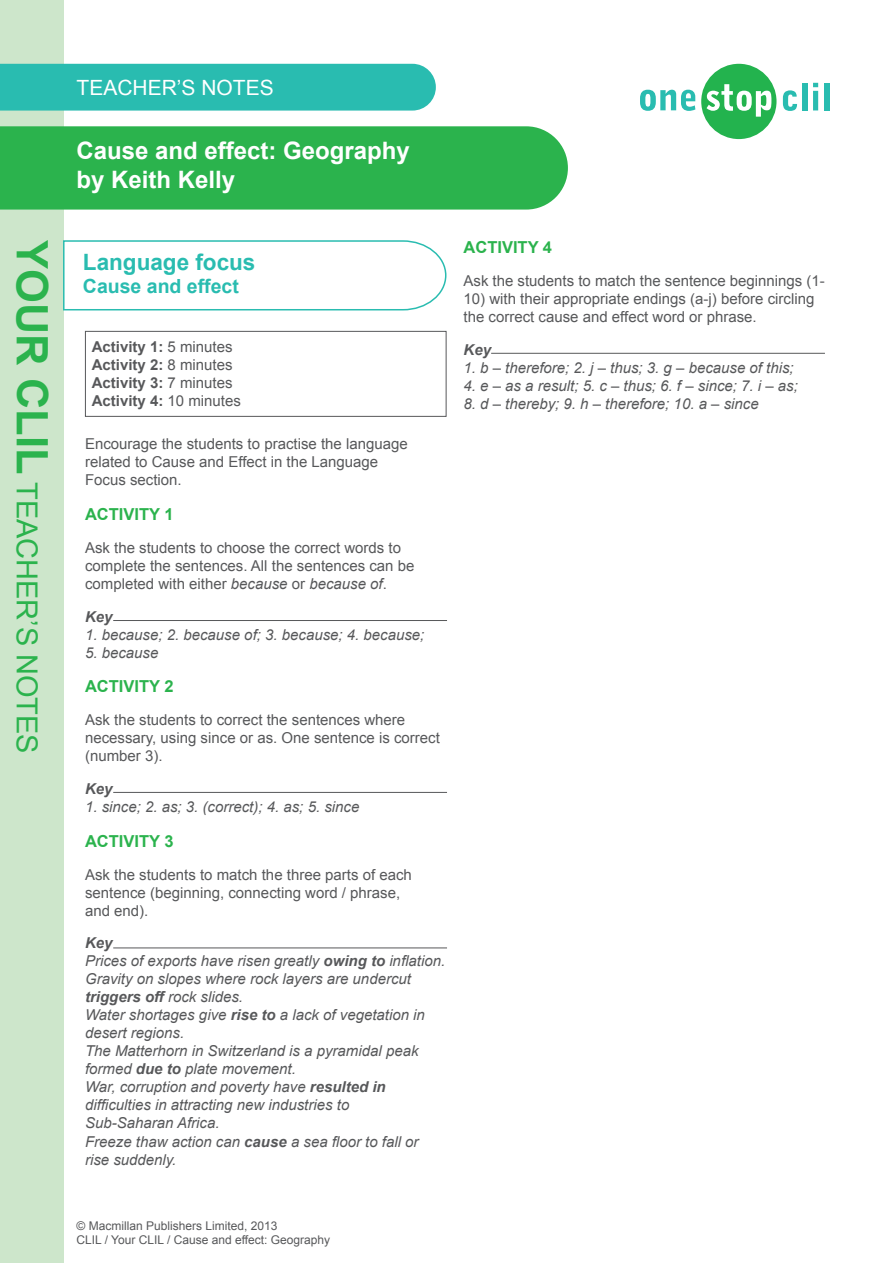
<style>
.page{position:relative;width:893px;height:1263px;background:#fff}
.page>*{position:absolute;margin:0;border:0;box-sizing:border-box;transform-origin:0 0}
.t1{font:28.95px "Arial";color:#2bb34d}
.t2{font:700 24px/28.8px "Arial";color:#fff}
.t3{font:700 22.5px "Arial";color:#29bcb0}
.t4{font:21px "Arial";color:#fff}
.t5{font:700 19.5px "Arial";color:#29bcb0}
.Body_Arial{font:700 16.5px "Arial";color:#2bb34d}
.Body_Palatino{font:700 16.5px "Arial";color:#2bb34d}
.Body_Arial-2{font:italic 15px/18px "Arial";color:#57585a}
.Body_Arial-3{font:15px/18px "Arial";color:#57585a}
.Body_Palatino-2{font:700 15px "Arial";color:#57585a}
.Body_Arial-4{font:italic 700 15px "Arial";color:#57585a}
.t6{font:12px/14.4px "Arial";color:#57585a}
.s1{font-weight:700;font-size:43.35px}
.s2{font-weight:400}
.s3{font-style:italic}
.s4{font-weight:700}
</style>
<div class="page">
<div style="left:0;top:0;width:64px;height:1263px;background:#cde6cb"></div>
<svg style="left:640px;top:90px;width:55px;height:21px"></svg>
<svg style="left:701px;top:64px;width:75px;height:75px"></svg>
<svg style="left:783px;top:90px;width:14px;height:21px"></svg>
<div style="left:802px;top:83px;width:5px;height:27px;background:#29bcb0"></div>
<svg style="left:813px;top:83px;width:5px;height:27px"></svg>
<div style="left:824px;top:83px;width:5px;height:27px;background:#29bcb0"></div>
<div style="left:0;top:126px;width:568px;height:84px;background:#2bb34d"></div>
<div style="left:0;top:64px;width:436px;height:47px;background:#29bcb0"></div>
<hr style="left:113px;top:620px;width:334px;height:1px;background:#57585a">
<hr style="left:113px;top:792px;width:334px;height:1px;background:#57585a">
<hr style="left:113px;top:947px;width:334px;height:1px;background:#57585a">
<hr style="left:491px;top:353px;width:334px;height:1px;background:#57585a">
<div style="left:85px;top:331px;width:361px;height:86px;border:1px solid #57585a"></div>
<svg style="left:63px;top:240px;width:384px;height:71px"></svg>
<h3 class="t4" style="left:77px;top:74px;width:199px">TEACHER’S NOTES</h3>
<h2 class="t2" style="left:77px;top:137px;width:335px">Cause and effect: Geography by Keith Kelly</h2>
<h1 class="t1" style="left:46px;top:240px;width:515px;rotate:90deg"><span class="s1">YOUR CLIL</span> TEACHER’S NOTES</h1>
<p class="Body_Arial" style="left:463px;top:236px;width:90px">ACTIVITY 4</p>
<p class="t3" style="left:83px;top:247px;width:174px">Language focus</p>
<p class="t5" style="left:83px;top:273px;width:158px">Cause and effect</p>
<p class="Body_Arial-3" style="left:463px;top:272px;width:363px">Ask the students to match the sentence beginnings (1-</p>
<p class="Body_Arial-3" style="left:463px;top:290px;width:352px">10) with their appropriate endings (a-j) before circling the correct cause and effect word or phrase.</p>
<p class="Body_Arial-4" style="left:463px;top:339px;width:29px">Key</p>
<p class="Body_Arial-2" style="left:463px;top:359px;width:332px">1. b – therefore; 2. j – thus; 3. g – because of this;</p>
<p class="Body_Arial-2" style="left:463px;top:377px;width:336px">4. e – as a result; 5. c – thus; 6. f – since; 7. i – as;</p>
<p class="Body_Arial-2" style="left:463px;top:395px;width:297px">8. d – thereby; 9. h – therefore; 10. a – since</p>
<p class="Body_Palatino-2" style="left:92px;top:337px;width:142px">Activity 1: <span class="s2">5 minutes</span></p>
<p class="Body_Palatino-2" style="left:92px;top:355px;width:142px">Activity 2: <span class="s2">8 minutes</span></p>
<p class="Body_Palatino-2" style="left:92px;top:373px;width:142px">Activity 3: <span class="s2">7 minutes</span></p>
<p class="Body_Palatino-2" style="left:92px;top:391px;width:151px">Activity 4: <span class="s2">10 minutes</span></p>
<p class="Body_Arial-3" style="left:85px;top:435px;width:324px">Encourage the students to practise the language related to Cause and Effect in the Language<br>Focus section.</p>
<p class="Body_Palatino" style="left:85px;top:503px;width:90px">ACTIVITY 1</p>
<p class="Body_Arial-3" style="left:85px;top:538px;width:331px">Ask the students to choose the correct words to complete the sentences. All the sentences can be completed with either <span class="s3">because</span> or <span class="s3">because of</span>.</p>
<p class="Body_Arial-4" style="left:85px;top:606px;width:29px">Key</p>
<p class="Body_Arial-2" style="left:85px;top:625px;width:341px">1. because; 2. because of; 3. because; 4. because;</p>
<p class="Body_Arial-2" style="left:85px;top:643px;width:75px">5. because</p>
<p class="Body_Palatino" style="left:85px;top:675px;width:90px">ACTIVITY 2</p>
<p class="Body_Arial-3" style="left:85px;top:711px;width:356px">Ask the students to correct the sentences where necessary, using since or as. One sentence is correct (number 3).</p>
<p class="Body_Arial-4" style="left:85px;top:779px;width:29px">Key</p>
<p class="Body_Arial-2" style="left:85px;top:798px;width:276px">1. since; 2. as; 3. (correct); 4. as; 5. since</p>
<p class="Body_Arial" style="left:85px;top:830px;width:90px">ACTIVITY 3</p>
<p class="Body_Arial-3" style="left:85px;top:865px;width:328px">Ask the students to match the three parts of each sentence (beginning, connecting word / phrase, and end).</p>
<p class="Body_Arial-4" style="left:85px;top:933px;width:29px">Key</p>
<p class="Body_Arial-2" style="left:85px;top:952px;width:362px">Prices of exports have risen greatly <span class="s4">owing to</span> inflation.<br>Gravity on slopes where rock layers are undercut <span class="s4">triggers off</span> rock slides.<br>Water shortages give <span class="s4">rise to</span> a lack of vegetation in desert regions.<br>The Matterhorn in Switzerland is a pyramidal peak formed <span class="s4">due to</span> plate movement.<br>War, corruption and poverty have <span class="s4">resulted in </span>difficulties in attracting new industries to<br>Sub-Saharan Africa.<br>Freeze thaw action can <span class="s4">cause</span> a sea floor to fall or rise suddenly.</p>
<p class="t6" style="left:77px;top:1218px;width:255px">© Macmillan Publishers Limited, 2013<br>CLIL / Your CLIL / Cause and effect: Geography</p>
</div>
